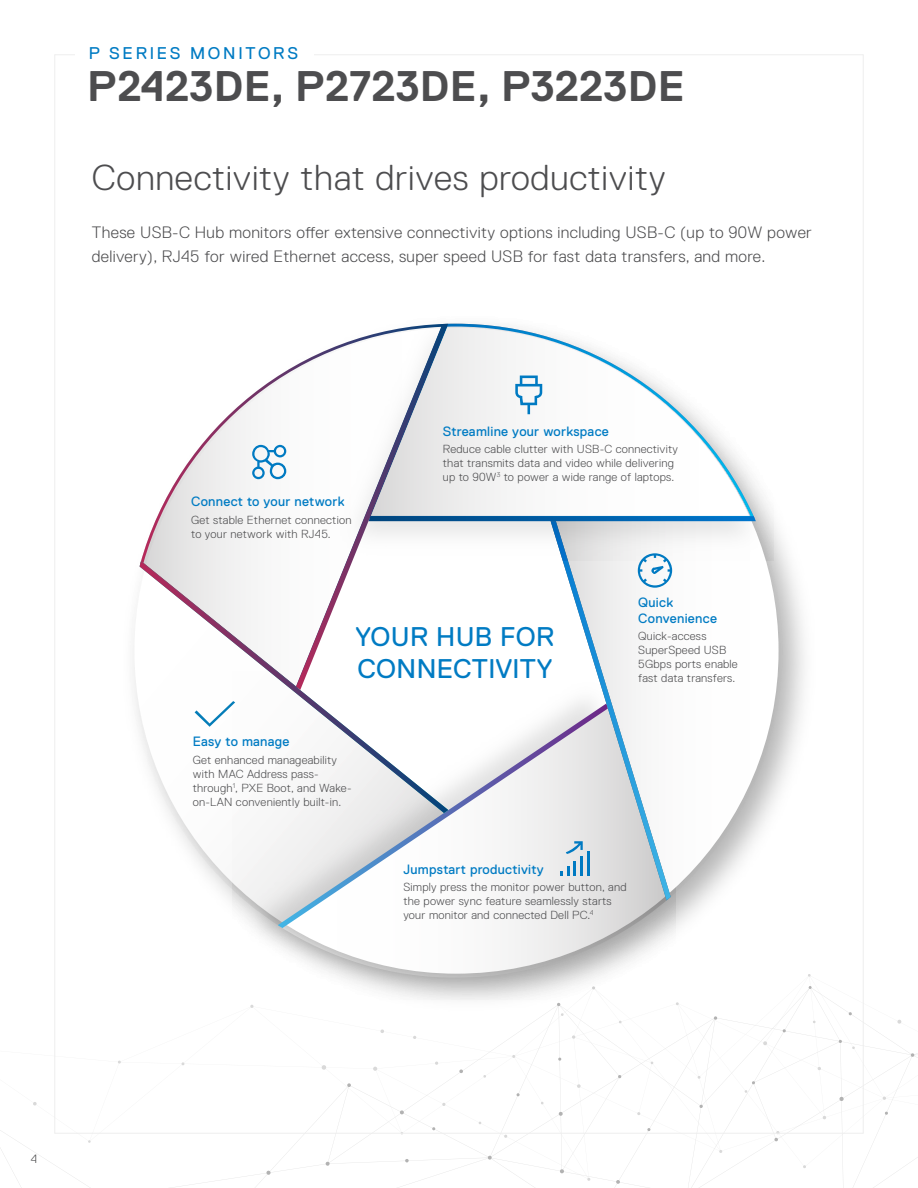
<style>
.page{position:relative;width:918px;height:1188px;background:#fff}
.page>*{position:absolute;margin:0;border:0;box-sizing:border-box;transform-origin:0 0}
.t1{font:700 42.75px "Dell Replica";color:#4d4d4f}
.Page_Title_24___28_8{font:300 36px "Dell Replica";letter-spacing:.02em;color:#4d4d4f}
.t2{font:27px "Dell Replica";letter-spacing:.01em;color:#007bc3}
.t3{font:16.95px "Dell Replica";letter-spacing:.16em;color:#007bc3}
.Under_header_11_16{font:300 16.5px/24px "Dell Replica";letter-spacing:.02em;color:#4d4d4f}
.t4{font:13.5px/16.2px "Dell Replica";letter-spacing:.02em;color:#007bc3}
.t5{font:300 12px "Dell Replica";color:#4d4d4f}
.t6{font:300 11.7px/14.1px "Dell Replica";letter-spacing:.02em;color:#4d4d4f}
</style>
<div class="page">
<svg style="left:0;top:998px;width:918px;height:190px"></svg>
<svg style="left:839px;top:1097px;width:5px;height:4px"></svg>
<svg style="left:911px;top:1053px;width:3px;height:4px"></svg>
<svg style="left:616px;top:1180px;width:4px;height:4px"></svg>
<svg style="left:559px;top:1112px;width:4px;height:4px"></svg>
<svg style="left:400px;top:1110px;width:4px;height:4px"></svg>
<svg style="left:266px;top:1171px;width:5px;height:4px"></svg>
<svg style="left:560px;top:1169px;width:4px;height:4px"></svg>
<svg style="left:774px;top:1131px;width:6px;height:10px"></svg>
<svg style="left:326px;top:1162px;width:4px;height:4px"></svg>
<svg style="left:347px;top:1083px;width:4px;height:4px"></svg>
<svg style="left:459px;top:1069px;width:4px;height:4px"></svg>
<svg style="left:488px;top:1156px;width:4px;height:4px"></svg>
<svg style="left:405px;top:1159px;width:4px;height:3px"></svg>
<svg style="left:699px;top:1105px;width:4px;height:3px"></svg>
<svg style="left:647px;top:1128px;width:4px;height:3px"></svg>
<svg style="left:516px;top:1093px;width:4px;height:3px"></svg>
<img style="left:113px;top:517px;width:713px;height:503px">
<div style="left:134px;top:328px;width:645px;height:646px;background:#fff;border-radius:50%"></div>
<svg style="left:129px;top:564px;width:104px;height:363px"></svg>
<img style="left:233px;top:838px;width:443px;height:162px">
<svg style="left:280px;top:900px;width:389px;height:78px"></svg>
<svg style="left:278px;top:719px;width:330px;height:209px"></svg>
<svg style="left:671px;top:519px;width:112px;height:380px"></svg>
<svg style="left:551px;top:560px;width:120px;height:340px"></svg>
<img style="left:443px;top:323px;width:330px;height:237px">
<svg style="left:448px;top:324px;width:307px;height:192px"></svg>
<svg style="left:448px;top:516px;width:308px;height:5px;background:#0063ae"></svg>
<svg style="left:140px;top:365px;width:156px;height:196px"></svg>
<svg style="left:296px;top:324px;width:152px;height:237px"></svg>
<svg style="left:140px;top:561px;width:308px;height:252px"></svg>
<svg style="left:515px;top:376px;width:27px;height:38px"></svg>
<svg style="left:195px;top:701px;width:40px;height:26px"></svg>
<svg style="left:252px;top:445px;width:34px;height:34px"></svg>
<svg style="left:638px;top:553px;width:34px;height:35px"></svg>
<hr style="left:587px;top:851px;width:3px;height:25px;background:#007ac2">
<hr style="left:581px;top:856px;width:2px;height:20px;background:#007ac2">
<svg style="left:560px;top:861px;width:16px;height:15px"></svg>
<svg style="left:566px;top:841px;width:17px;height:13px"></svg>
<h3 class="t3" style="left:89px;top:44px;width:211px">P SERIES MONITORS</h3>
<h1 class="t1" style="left:87px;top:63px;width:599px">P2423DE, P2723DE, P3223DE</h1>
<p class="Page_Title_24___28_8" style="left:92px;top:158px;width:575px">Connectivity that drives productivity</p>
<p class="Under_header_11_16" style="left:92px;top:220px;width:722px">These USB-C Hub monitors offer extensive connectivity options including USB-C (up to 90W power delivery), RJ45 for wired Ethernet access, super speed USB for fast data transfers, and more.</p>
<p class="t4" style="left:191px;top:494px;width:155px">Connect to your network</p>
<p class="t6" style="left:191px;top:513px;width:162px">Get stable Ethernet connection to your network with RJ45.</p>
<p class="t4" style="left:443px;top:423px;width:168px">Streamline your workspace</p>
<p class="t6" style="left:443px;top:442px;width:237px">Reduce cable clutter with USB-C connectivity that transmits data and video while delivering up to 90W<sup>3</sup> to power a wide range of laptops.</p>
<p class="t2" style="left:355px;top:622px;width:200px">YOUR HUB FOR</p>
<p class="t2" style="left:357px;top:654px;width:197px">CONNECTIVITY</p>
<p class="t4" style="left:193px;top:734px;width:98px">Easy to manage</p>
<p class="t6" style="left:193px;top:753px;width:160px">Get enhanced manageability with MAC Address pass&shy;through<sup>1</sup>, PXE Boot, and Wake&shy;on-LAN conveniently built-in.</p>
<p class="t4" style="left:638px;top:594px;width:80px">Quick<br>Convenience</p>
<p class="t6" style="left:638px;top:629px;width:101px">Quick-access<br>SuperSpeed USB<br>5Gbps ports enable fast data transfers.</p>
<p class="t4" style="left:403px;top:861px;width:142px">Jumpstart productivity</p>
<p class="t6" style="left:403px;top:880px;width:225px">Simply press the monitor power button, and the power sync feature seamlessly starts your monitor and connected Dell PC.<sup>4</sup></p>
<p class="t5" style="left:31px;top:1152px;width:8px">4</p>
</div>
